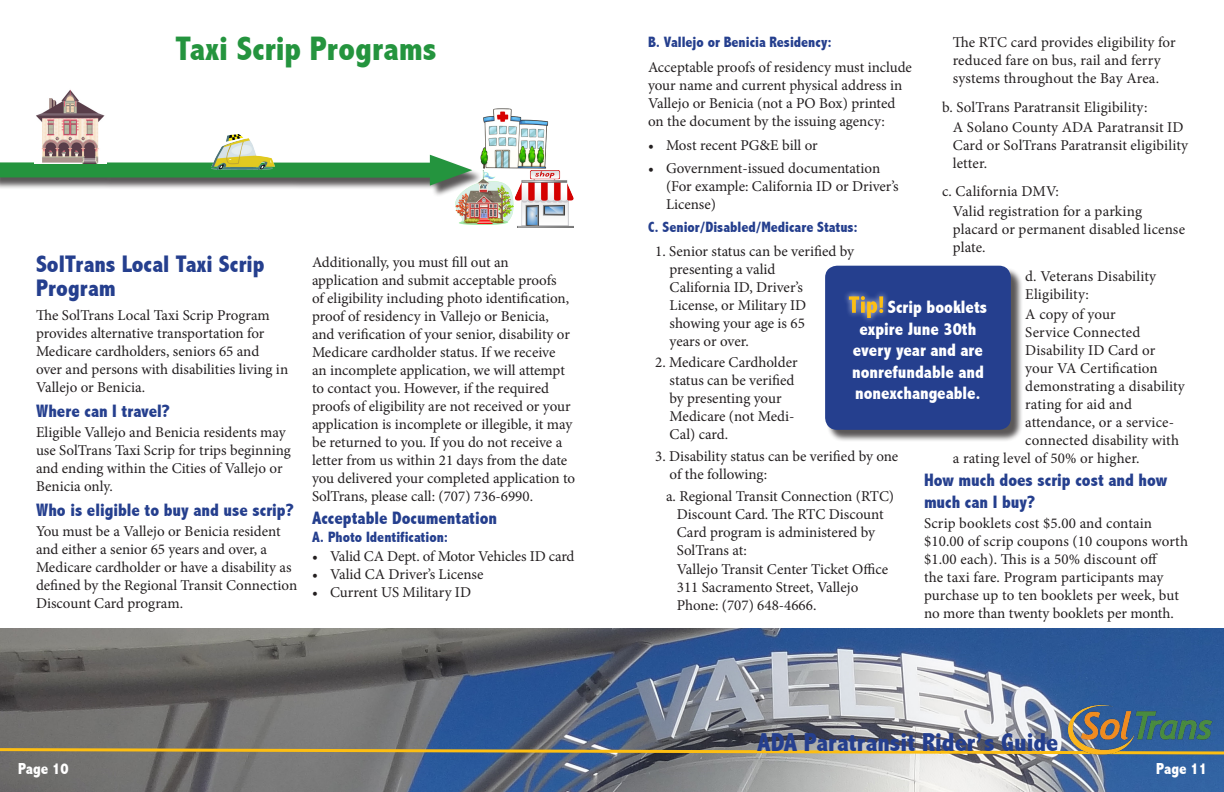
<style>
.page{position:relative;width:1224px;height:792px;background:#fff}
.page>*{position:absolute;margin:0;border:0;box-sizing:border-box;transform-origin:0 0}
.t1{font:800 condensed 34px "Abadi";color:#24943e}
.t2{font:800 condensed 26px "Abadi";color:#253f8e}
.t3{font:800 condensed 24px/24px "Abadi";color:#253f8e}
.t4{font:800 condensed 18px/21.6px "Abadi";color:#253f8e}
.t5{font:800 condensed 18px "Abadi";color:#fff}
.t6{font:800 condensed 16px "Abadi";letter-spacing:-.005em;color:#fff}
.t7{font:15px/18px "Minion Pro";color:#231f20}
.t8{font:800 condensed 15px "Abadi";color:#253f8e}
</style>
<div class="page">
<div style="left:0;top:157px;width:484px;height:41px;background:#231f20;opacity:.75"></div>
<div style="left:0;top:162px;width:446px;height:16px;background:#24943e"></div>
<svg style="left:430px;top:155px;width:42px;height:31px"></svg>
<img style="left:1px;top:629px;width:1223px;height:163px">
<svg style="left:0;top:747px;width:1224px;height:9px;background:#a49360"></svg>
<img style="left:212px;top:134px;width:63px;height:36px">
<img style="left:35px;top:89px;width:72px;height:74px">
<img style="left:456px;top:170px;width:57px;height:54px">
<img style="left:516px;top:170px;width:57px;height:58px">
<img style="left:480px;top:108px;width:69px;height:62px">
<div style="left:827px;top:267px;width:197px;height:175px;background:#231f20;opacity:.75"></div>
<div style="left:825px;top:266px;width:186px;height:164px;background:#253f8e;border-radius:12px"></div>
<div style="left:843px;top:290px;width:46px;height:34px;background:#fff;opacity:.75"></div>
<svg style="left:849px;top:296px;width:34px;height:22px"></svg>
<img style="left:1066px;top:704px;width:147px;height:52px">
<p class="t1" style="left:175px;top:28px;width:263px">Taxi Scrip Programs</p>
<p class="t3" style="left:36px;top:252px;width:230px">SolTrans Local Taxi Scrip<br>Program</p>
<p class="t7" style="left:36px;top:306px;width:254px">The SolTrans Local Taxi Scrip Program provides alternative transportation for Medicare cardholders, seniors 65 and over and persons with disabilities living in Vallejo or Benicia.</p>
<p class="t4" style="left:36px;top:400px;width:135px">Where can I travel?</p>
<p class="t7" style="left:36px;top:423px;width:256px">Eligible Vallejo and Benicia residents may use SolTrans Taxi Scrip for trips beginning and ending within the Cities of Vallejo or Benicia only.</p>
<p class="t4" style="left:36px;top:499px;width:259px">Who is eligible to buy and use scrip?</p>
<p class="t7" style="left:36px;top:522px;width:263px">You must be a Vallejo or Benicia resident and either a senior 65 years and over, a Medicare cardholder or have a disability as defined by the Regional Transit Connection Discount Card program.</p>
<p class="t7" style="left:312px;top:253px;width:265px">Additionally, you must fill out an application and submit acceptable proofs<br>of eligibility including photo identification, proof of residency in Vallejo or Benicia, and verification of your senior, disability or Medicare cardholder status. If we receive<br>an incomplete application, we will attempt to contact you. However, if the required proofs of eligibility are not received or your application is incomplete or illegible, it may be returned to you. If you do not receive a letter from us within 21 days from the date you delivered your completed application to SolTrans, please call: (707) 736-6990.</p>
<p class="t4" style="left:312px;top:507px;width:187px">Acceptable Documentation</p>
<p class="t8" style="left:312px;top:528px;width:138px">A. Photo Identification:</p>
<p class="t7" style="left:312px;top:548px;width:264px">• Valid CA Dept. of Motor Vehicles ID card</p>
<p class="t7" style="left:312px;top:566px;width:173px">• Valid CA Driver’s License</p>
<p class="t7" style="left:312px;top:584px;width:161px">• Current US Military ID</p>
<p class="t6" style="left:18px;top:759px;width:52px">Page 10</p>
<p class="t7" style="left:953px;top:33px;width:225px">The RTC card provides eligibility for reduced fare on bus, rail and ferry systems throughout the Bay Area.</p>
<p class="t7" style="left:942px;top:98px;width:207px">b. SolTrans Paratransit Eligibility:</p>
<p class="t7" style="left:953px;top:118px;width:237px">A Solano County ADA Paratransit ID<br>Card or SolTrans Paratransit eligibility letter.</p>
<p class="t7" style="left:942px;top:183px;width:119px">c. California DMV:</p>
<p class="t7" style="left:953px;top:202px;width:234px">Valid registration for a parking placard or permanent disabled license plate.</p>
<p class="t7" style="left:1025px;top:267px;width:132px">d. Veterans Disability<br>Eligibility:</p>
<p class="t7" style="left:1025px;top:305px;width:92px">A copy of your</p>
<p class="t7" style="left:1025px;top:323px;width:117px">Service Connected</p>
<p class="t7" style="left:1025px;top:341px;width:131px">Disability ID Card or</p>
<p class="t7" style="left:1025px;top:359px;width:134px">your VA Certification</p>
<p class="t7" style="left:1025px;top:377px;width:161px">demonstrating a disability</p>
<p class="t7" style="left:1025px;top:395px;width:108px">rating for aid and</p>
<p class="t7" style="left:1025px;top:413px;width:150px">attendance, or a service-</p>
<p class="t7" style="left:1025px;top:431px;width:155px">connected disability with</p>
<p class="t7" style="left:953px;top:449px;width:188px">a rating level of 50% or higher.</p>
<p class="t4" style="left:924px;top:469px;width:245px">How much does scrip cost and how much can I buy?</p>
<p class="t7" style="left:924px;top:514px;width:266px">Scrip booklets cost $5.00 and contain $10.00 of scrip coupons (10 coupons worth $1.00 each). This is a 50% discount off<br>the taxi fare. Program participants may purchase up to ten booklets per week, but no more than twenty booklets per month.</p>
<p class="t8" style="left:648px;top:33px;width:185px">B. Vallejo or Benicia Residency:</p>
<p class="t7" style="left:648px;top:58px;width:265px">Acceptable proofs of residency must include your name and current physical address in Vallejo or Benicia (not a PO Box) printed on the document by the issuing agency:</p>
<p class="t7" style="left:648px;top:136px;width:171px">• Most recent PG&amp;E bill or</p>
<p class="t7" style="left:666px;top:159px;width:234px;text-indent:-18px">• Government-issued documentation (For example: California ID or Driver’s<br>License)</p>
<p class="t8" style="left:648px;top:219px;width:211px">C. Senior/Disabled/Medicare Status:</p>
<p class="t7" style="left:670px;top:242px;width:186px;text-indent:-14px">1. Senior status can be verified by presenting a valid<br>California ID, Driver’s<br>License, or Military ID showing your age is 65<br>years or over.</p>
<p class="t7" style="left:670px;top:354px;width:130px;text-indent:-14px">2. Medicare Cardholder status can be verified by presenting your<br>Medicare (not Medi-<br>Cal) card.</p>
<p class="t7" style="left:670px;top:447px;width:230px;text-indent:-14px">3. Disability status can be verified by one of the following:</p>
<p class="t7" style="left:677px;top:487px;width:219px;text-indent:-11px">a. Regional Transit Connection (RTC)<br>Discount Card. The RTC Discount<br>Card program is administered by<br>SolTrans at:</p>
<p class="t7" style="left:677px;top:561px;width:213px">Vallejo Transit Center Ticket Office</p>
<p class="t7" style="left:677px;top:579px;width:183px">311 Sacramento Street, Vallejo</p>
<p class="t7" style="left:677px;top:597px;width:141px">Phone: (707) 648-4666.</p>
<p class="t5" style="left:888px;top:297px;width:101px">Scrip booklets</p>
<p class="t5" style="left:860px;top:318px;width:118px">expire June 30th</p>
<p class="t5" style="left:853px;top:340px;width:132px">every year and are</p>
<p class="t5" style="left:852px;top:361px;width:133px">nonrefundable and</p>
<p class="t5" style="left:855px;top:383px;width:127px">nonexchangeable.</p>
<p class="t2" style="left:757px;top:727px;width:303px">ADA Paratransit Rider’s Guide</p>
<p class="t6" style="left:1156px;top:759px;width:52px">Page 11</p>
</div>
